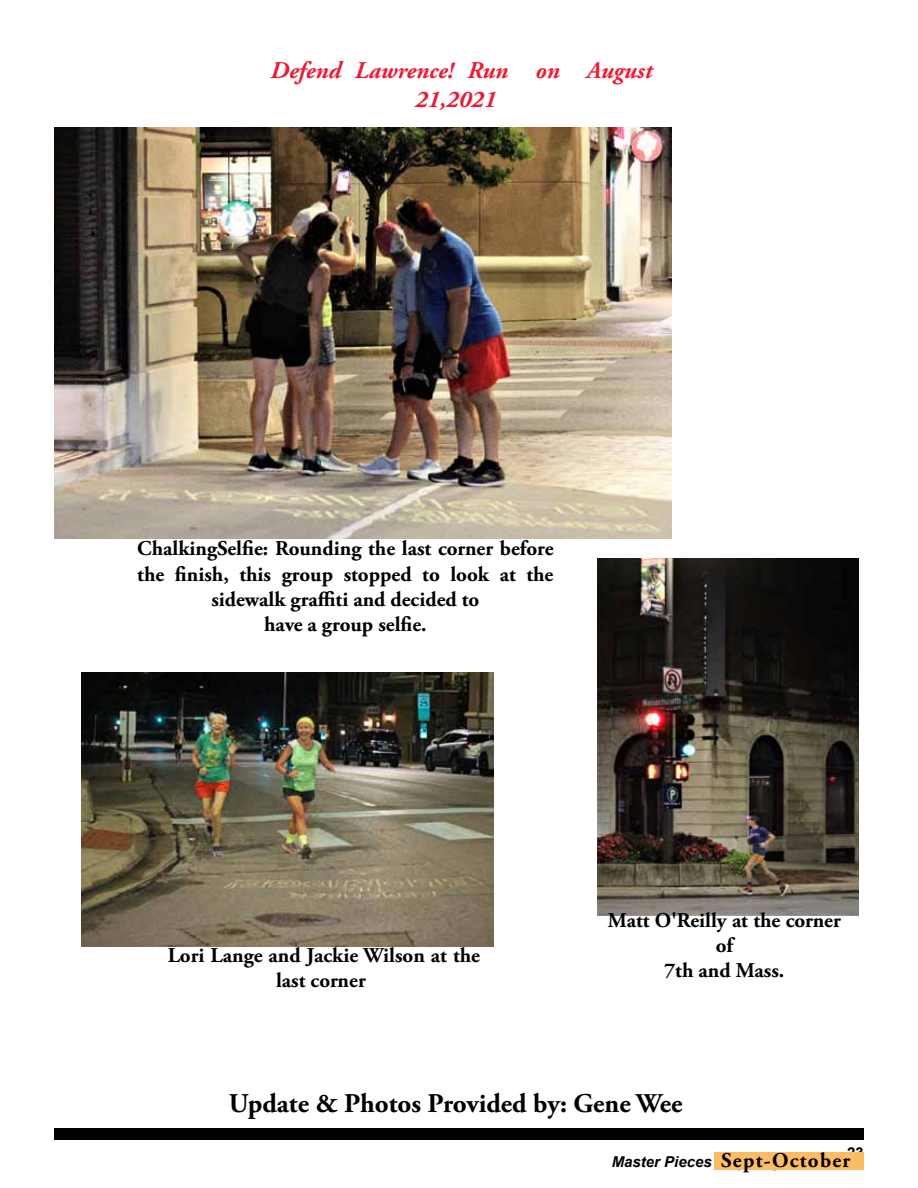
<style>
.page{position:relative;width:918px;height:1188px;background:#fff}
.page>*{position:absolute;margin:0;border:0;box-sizing:border-box;transform-origin:0 0}
.t1{font:700 27px "Adobe Garamond Pro";color:#000}
.t2{font:italic 700 24px/28.8px "Adobe Garamond Pro";color:#ed1b34;text-align:center}
.t3{font:700 21px/25.2px "Adobe Garamond Pro";color:#000;text-align:center}
.t4{font:700 21px "Adobe Garamond Pro";letter-spacing:.06em;color:#000}
.t5{font:italic 700 15px "Arial";color:#000}
.t6{font:700 15px "Arial";color:#000}
</style>
<div class="page">
<div style="left:54px;top:1128px;width:810px;height:12px;background:#000"></div>
<div style="left:715px;top:1152px;width:149px;height:18px;background:#fcbb65"></div>
<img style="left:54px;top:127px;width:618px;height:412px">
<img style="left:597px;top:558px;width:262px;height:358px">
<img style="left:82px;top:672px;width:412px;height:275px">
<p class="t2" style="left:271px;top:57px;width:383px">Defend Lawrence! Run on August<br>21,2021</p>
<p class="t3" style="left:137px;top:537px;width:418px">ChalkingSelfie: Rounding the last corner before the finish, this group stopped to look at the sidewalk graffiti and decided to<br>have a group selfie.</p>
<p class="t3" style="left:168px;top:943px;width:314px">Lori Lange and Jackie Wilson at the last corner</p>
<p class="t3" style="left:608px;top:908px;width:234px">Matt O'Reilly at the corner of<br>7th and Mass.</p>
<p class="t1" style="left:229px;top:1088px;width:455px">Update &amp; Photos Provided by: Gene Wee</p>
<p class="t6" style="left:847px;top:1143px;width:18px">23</p>
<p class="t4" style="left:721px;top:1148px;width:131px">Sept-October</p>
<p class="t5" style="left:612px;top:1152px;width:226px">Master Pieces July-August2021</p>
</div>
